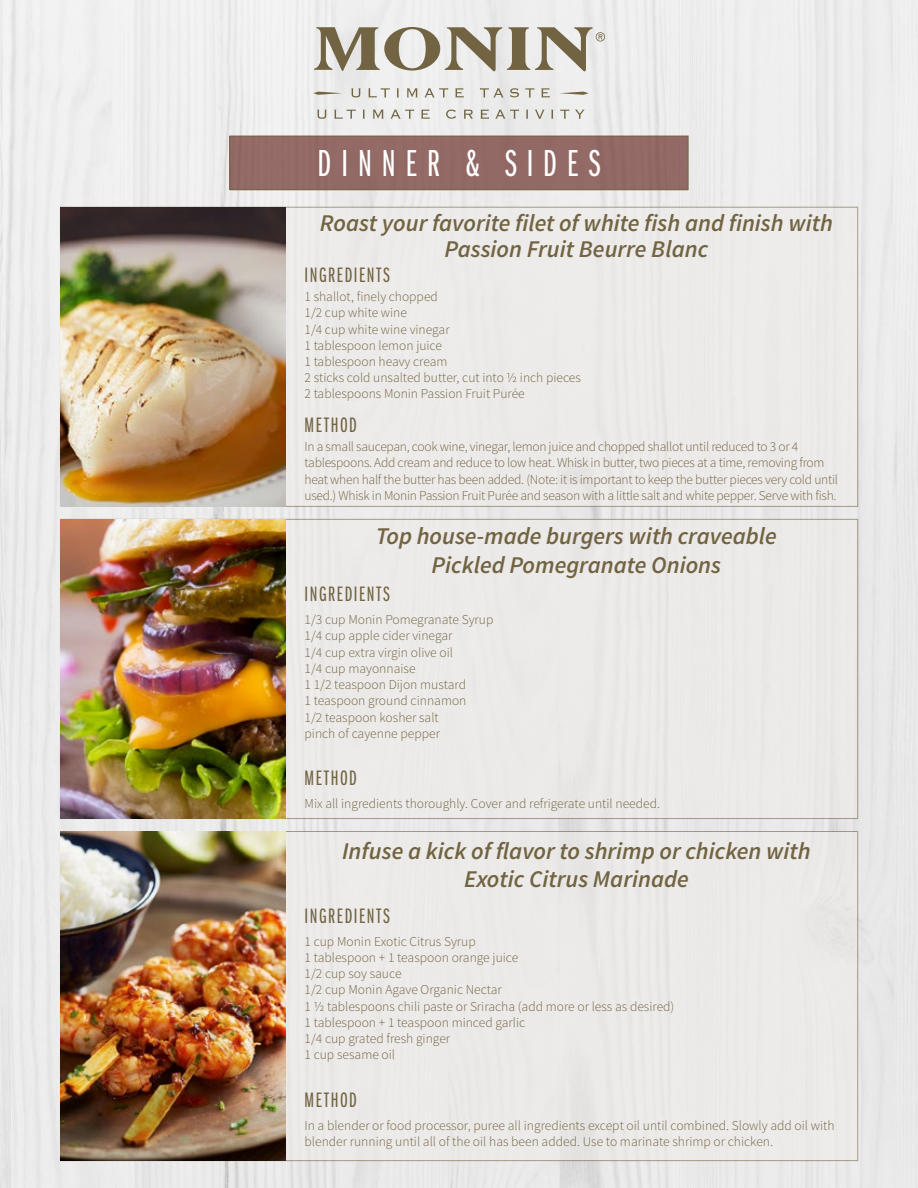
<style>
.page{position:relative;width:918px;height:1188px;background:#ececec}
.page>*{position:absolute;margin:0;border:0;box-sizing:border-box;transform-origin:0 0}
.t1{font:39px "Franklin Gothic URW Ext Com D Boo";letter-spacing:.255em;color:#fff}
.t2{font:italic 600 24px/28.8px "Source Sans Pro";color:#726442;text-align:center}
.t3{font:21.75px "Franklin Gothic URW Ext Com D Boo";letter-spacing:.07em;color:#726442}
.t4{font:300 13.5px/16.2px "Source Sans Pro";color:#726442}
.t5{font:300 13.5px/16.2px "Source Sans Pro";letter-spacing:-.02em;color:#726442}
</style>
<div class="page">
<div style="left:230px;top:136px;width:458px;height:54px;background:#936966"></div>
<div style="left:230px;top:136px;width:458px;height:54px;border:1px solid #726442"></div>
<svg style="left:313px;top:92px;width:29px;height:3px"></svg>
<svg style="left:560px;top:92px;width:29px;height:3px"></svg>
<svg style="left:314px;top:27px;width:291px;height:44px"></svg>
<svg style="left:351px;top:88px;width:10px;height:9px"></svg>
<svg style="left:368px;top:88px;width:22px;height:10px"></svg>
<svg style="left:397px;top:88px;width:2px;height:9px"></svg>
<svg style="left:407px;top:88px;width:11px;height:9px"></svg>
<svg style="left:424px;top:88px;width:24px;height:9px"></svg>
<svg style="left:455px;top:88px;width:9px;height:10px"></svg>
<svg style="left:480px;top:88px;width:24px;height:9px"></svg>
<svg style="left:510px;top:88px;width:9px;height:9px"></svg>
<svg style="left:525px;top:88px;width:9px;height:9px"></svg>
<svg style="left:541px;top:88px;width:9px;height:10px"></svg>
<svg style="left:317px;top:110px;width:10px;height:9px"></svg>
<svg style="left:334px;top:109px;width:22px;height:10px"></svg>
<svg style="left:363px;top:110px;width:2px;height:9px"></svg>
<svg style="left:373px;top:110px;width:11px;height:9px"></svg>
<svg style="left:390px;top:109px;width:24px;height:10px"></svg>
<svg style="left:421px;top:109px;width:9px;height:10px"></svg>
<svg style="left:446px;top:110px;width:10px;height:9px"></svg>
<svg style="left:464px;top:110px;width:9px;height:9px"></svg>
<svg style="left:480px;top:109px;width:9px;height:10px"></svg>
<svg style="left:495px;top:109px;width:24px;height:10px"></svg>
<svg style="left:526px;top:110px;width:2px;height:9px"></svg>
<svg style="left:535px;top:110px;width:10px;height:9px"></svg>
<svg style="left:551px;top:110px;width:2px;height:9px"></svg>
<svg style="left:560px;top:109px;width:9px;height:10px"></svg>
<svg style="left:575px;top:110px;width:10px;height:9px"></svg>
<div style="left:60px;top:206px;width:798px;height:301px;background:#edebea"></div>
<div style="left:60px;top:519px;width:798px;height:300px;background:#eceae9"></div>
<div style="left:60px;top:831px;width:798px;height:330px;background:#eceae9"></div>
<img style="left:61px;top:208px;width:224px;height:298px">
<img style="left:61px;top:520px;width:224px;height:298px">
<img style="left:61px;top:832px;width:224px;height:329px">
<h1 class="t1" style="left:318px;top:142px;width:284px">DINNER &amp; SIDES</h1>
<h2 class="t2" style="left:320px;top:211px;width:515px;line-height:25.5px">Roast your favorite filet of white fish and finish with<br>Passion Fruit Beurre Blanc</h2>
<h3 class="t3" style="left:305px;top:263px;width:87px">INGREDIENTS</h3>
<p class="t4" style="left:305px;top:289px;width:278px">1 shallot, finely chopped<br>1/2 cup white wine<br>1/4 cup white wine vinegar<br>1 tablespoon lemon juice<br>1 tablespoon heavy cream<br>2 sticks cold unsalted butter, cut into ½ inch pieces<br>2 tablespoons Monin Passion Fruit Purée</p>
<h3 class="t3" style="left:305px;top:413px;width:54px">METHOD</h3>
<p class="t5" style="left:305px;top:439px;width:535px">In a small saucepan, cook wine, vinegar, lemon juice and chopped shallot until reduced to 3 or 4 tablespoons. Add cream and reduce to low heat. Whisk in butter, two pieces at a time, removing from heat when half the butter has been added. (Note: it is important to keep the butter pieces very cold until used.) Whisk in Monin Passion Fruit Purée and season with a little salt and white pepper. Serve with fish.</p>
<h2 class="t2" style="left:376px;top:522px;width:403px">Top house-made burgers with craveable<br>Pickled Pomegranate Onions</h2>
<h3 class="t3" style="left:305px;top:582px;width:87px">INGREDIENTS</h3>
<p class="t4" style="left:305px;top:612px;width:190px">1/3 cup Monin Pomegranate Syrup<br>1/4 cup apple cider vinegar<br>1/4 cup extra virgin olive oil<br>1/4 cup mayonnaise<br>1 1/2 teaspoon Dijon mustard<br>1 teaspoon ground cinnamon<br>1/2 teaspoon kosher salt<br>pinch of cayenne pepper</p>
<h3 class="t3" style="left:305px;top:766px;width:54px">METHOD</h3>
<p class="t4" style="left:305px;top:796px;width:357px">Mix all ingredients thoroughly. Cover and refrigerate until needed.</p>
<h2 class="t2" style="left:342px;top:836px;width:470px">Infuse a kick of flavor to shrimp or chicken with<br>Exotic Citrus Marinade</h2>
<h3 class="t3" style="left:305px;top:904px;width:87px">INGREDIENTS</h3>
<p class="t4" style="left:305px;top:933px;width:371px">1 cup Monin Exotic Citrus Syrup<br>1 tablespoon + 1 teaspoon orange juice<br>1/2 cup soy sauce<br>1/2 cup Monin Agave Organic Nectar<br>1 ½ tablespoons chili paste or Sriracha (add more or less as desired)<br>1 tablespoon + 1 teaspoon minced garlic<br>1/4 cup grated fresh ginger<br>1 cup sesame oil</p>
<h3 class="t3" style="left:305px;top:1088px;width:54px">METHOD</h3>
<p class="t4" style="left:305px;top:1117px;width:532px">In a blender or food processor, puree all ingredients except oil until combined. Slowly add oil with blender running until all of the oil has been added. Use to marinate shrimp or chicken.</p>
</div>
